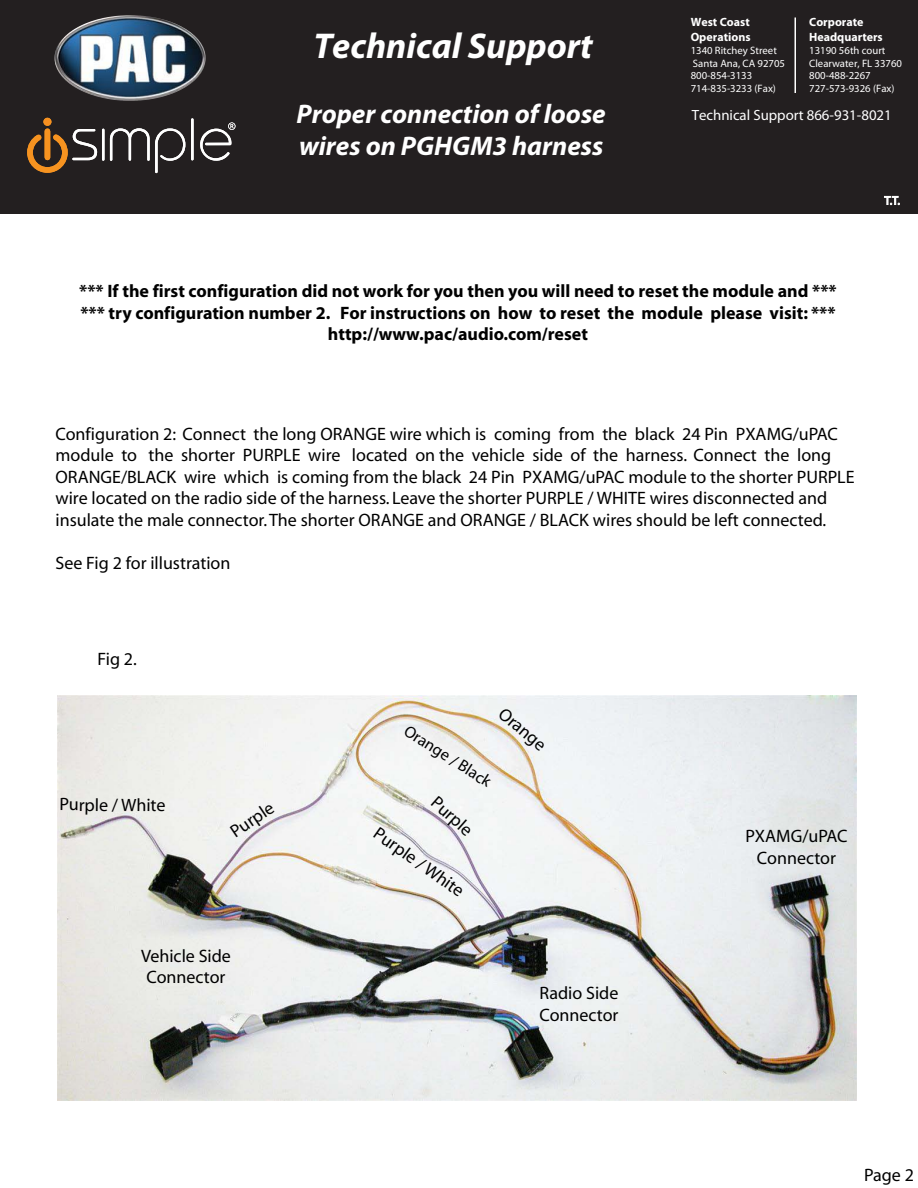
<style>
.page{position:relative;width:918px;height:1188px;background:#fff}
.page>*{position:absolute;margin:0;border:0;box-sizing:border-box;transform-origin:0 0}
.t1{font:italic 700 36px "Myriad Pro";color:#fff}
.t2{font:italic 700 27px/32.4px "Myriad Pro";color:#fff}
.t3{font:18px/21.6px "Myriad";color:#000}
.t4{font:700 18px/21.6px "Myriad";color:#000;text-align:center}
.t5{font:16.5px "Myriad";color:#000}
.t6{font:14.85px "Myriad Pro";color:#fff}
.t7{font:700 12px/14.4px "Myriad Pro";color:#fff}
.t8{font:12px "Myriad Pro";color:#fff}
.t9{font:10.65px/12.9px "Myriad Pro";color:#fff}
</style>
<div class="page">
<div style="left:0;top:0;width:918px;height:213px;background:#231f20"></div>
<hr style="left:795px;top:18px;width:1px;height:75px;background:#fff">
<img style="left:54px;top:15px;width:152px;height:86px">
<svg style="left:110px;top:128px;width:75px;height:45px"></svg>
<div style="left:43px;top:118px;width:8px;height:8px;border:2px solid #f69320;border-radius:50%"></div>
<svg style="left:27px;top:128px;width:70px;height:45px"></svg>
<div style="left:44px;top:119px;width:7px;height:6px;background:#f78f20;border-radius:50%"></div>
<hr style="left:102px;top:130px;width:3px;height:30px;background:#fff">
<hr style="left:191px;top:120px;width:3px;height:39px;background:#fff">
<svg style="left:200px;top:122px;width:35px;height:39px"></svg>
<svg style="left:884px;top:196px;width:16px;height:9px"></svg>
<img style="left:57px;top:696px;width:800px;height:405px">
<p class="t1" style="left:313px;top:23px;width:281px">Technical Support</p>
<p class="t2" style="left:297px;top:96px;width:311px">Proper connection of loose wires on PGHGM3 harness</p>
<p class="t7" style="left:691px;top:15px;width:61px">West Coast<br>Operations</p>
<p class="t9" style="left:691px;top:44px;width:96px">1340 Ritchey Street<br>Santa Ana, CA 92705<br>800-854-3133<br>714-835-3233 (Fax)</p>
<p class="t6" style="left:692px;top:106px;width:202px">Technical Support 866-931-8021</p>
<p class="t7" style="left:809px;top:15px;width:75px">Corporate<br>Headquarters</p>
<p class="t9" style="left:809px;top:44px;width:94px">13190 56th court<br>Clearwater, FL 33760<br>800-488-2267<br>727-573-9326 (Fax)</p>
<p class="t8" style="left:884px;top:193px;width:17px">T.T.</p>
<p class="t4" style="left:79px;top:281px;width:759px">*** If the first configuration did not work for you then you will need to reset the module and *** *** try configuration number 2. For instructions on how to reset the module please visit: *** http://www.pac/audio.com/reset</p>
<p class="t3" style="left:55px;top:423px;width:801px">Configuration 2: Connect the long ORANGE wire which is coming from the black 24 Pin PXAMG/uPAC module to the shorter PURPLE wire located on the vehicle side of the harness. Connect the long ORANGE/BLACK wire which is coming from the black 24 Pin PXAMG/uPAC module to the shorter PURPLE wire located on the radio side of the harness. Leave the shorter PURPLE / WHITE wires disconnected and insulate the male connector. The shorter ORANGE and ORANGE / BLACK wires should be left connected.</p>
<p class="t3" style="left:55px;top:553px;width:176px">See Fig 2 for illustration</p>
<p class="t3" style="left:98px;top:648px;width:41px">Fig 2.</p>
<p class="t3" style="left:60px;top:794px;width:108px;rotate:1deg">Purple / White</p>
<p class="t3" style="left:226px;top:824px;width:50px;rotate:-34deg">Purple</p>
<p class="t3" style="left:141px;top:945px;width:91px;text-align:center">Vehicle Side<br>Connector</p>
<p class="t3" style="left:507px;top:703px;width:57px;rotate:40deg">Orange</p>
<p class="t5" style="left:410px;top:723px;width:101px;rotate:32deg">Orange / Black</p>
<p class="t3" style="left:440px;top:792px;width:50px;rotate:41deg">Purple</p>
<p class="t3" style="left:381px;top:823px;width:108px;rotate:35deg">Purple / White</p>
<p class="t3" style="left:539px;top:983px;width:81px">Radio Side<br>Connector</p>
<p class="t3" style="left:745px;top:826px;width:104px;text-align:center">PXAMG/uPAC<br>Connector</p>
<p class="t3" style="left:864px;top:1164px;width:51px">Page 2</p>
</div>
